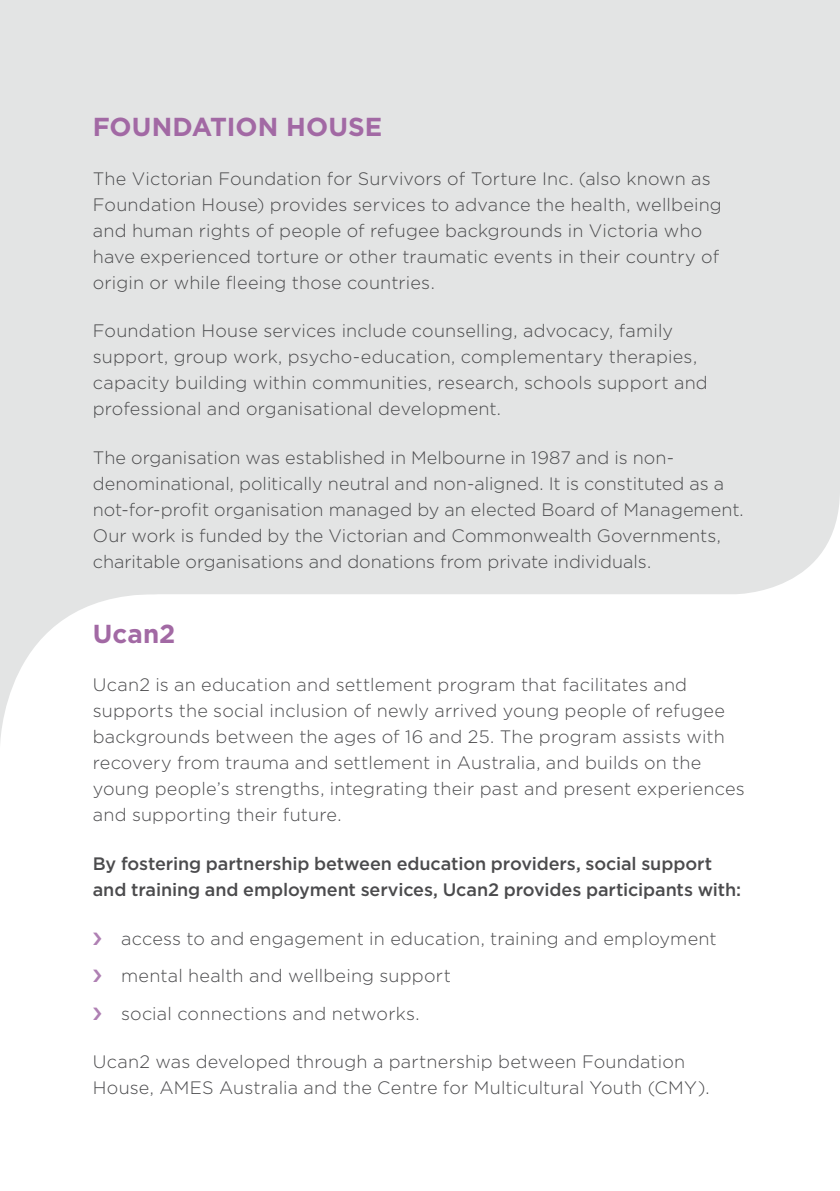
<style>
.page{position:relative;width:840px;height:1191px;background:#fff}
.page>*{position:absolute;margin:0;border:0;box-sizing:border-box;transform-origin:0 0}
.t1{font:700 26px "Gotham";letter-spacing:.005em;color:#a269a4}
.t2{font:300 18px/26px "Gotham";letter-spacing:.005em;color:#4b4b4d}
.t3{font:500 18px/26px "Gotham";letter-spacing:-.005em;color:#4b4b4d}
</style>
<div class="page">
<div style="left:0;top:0;width:839px;height:594px;background:#e3e4e4"></div>
<svg style="left:0;top:576px;width:266px;height:166px"></svg>
<h1 class="t1" style="left:93px;top:109px;width:291px">FOUNDATION HOUSE</h1>
<p class="t2" style="left:93px;top:165px;width:630px">The Victorian Foundation for Survivors of Torture Inc. (also known as Foundation House) provides services to advance the health, wellbeing and human rights of people of refugee backgrounds in Victoria who have experienced torture or other traumatic events in their country of origin or while fleeing those countries.</p>
<p class="t2" style="left:93px;top:317px;width:616px">Foundation House services include counselling, advocacy, family support, group work, psycho-education, complementary therapies, capacity building within communities, research, schools support and professional and organisational development.</p>
<p class="t2" style="left:93px;top:444px;width:652px">The organisation was established in Melbourne in 1987 and is non&shy;denominational, politically neutral and non-aligned. It is constituted as a not-for-profit organisation managed by an elected Board of Management.<br>Our work is funded by the Victorian and Commonwealth Governments, charitable organisations and donations from private individuals.</p>
<h1 class="t1" style="left:93px;top:616px;width:84px">Ucan2</h1>
<p class="t2" style="left:93px;top:671px;width:653px">Ucan2 is an education and settlement program that facilitates and supports the social inclusion of newly arrived young people of refugee backgrounds between the ages of 16 and 25. The program assists with recovery from trauma and settlement in Australia, and builds on the young people’s strengths, integrating their past and present experiences and supporting their future.</p>
<p class="t3" style="left:93px;top:850px;width:649px">By fostering partnership between education providers, social support and training and employment services, Ucan2 provides participants with:</p>
<p class="t2" style="left:121px;top:919px;width:596px;line-height:37.4px">access to and engagement in education, training and employment mental health and wellbeing support<br>social connections and networks.</p>
<p class="t2" style="left:93px;top:1048px;width:618px">Ucan2 was developed through a partnership between Foundation<br>House, AMES Australia and the Centre for Multicultural Youth (CMY).</p>
</div>
